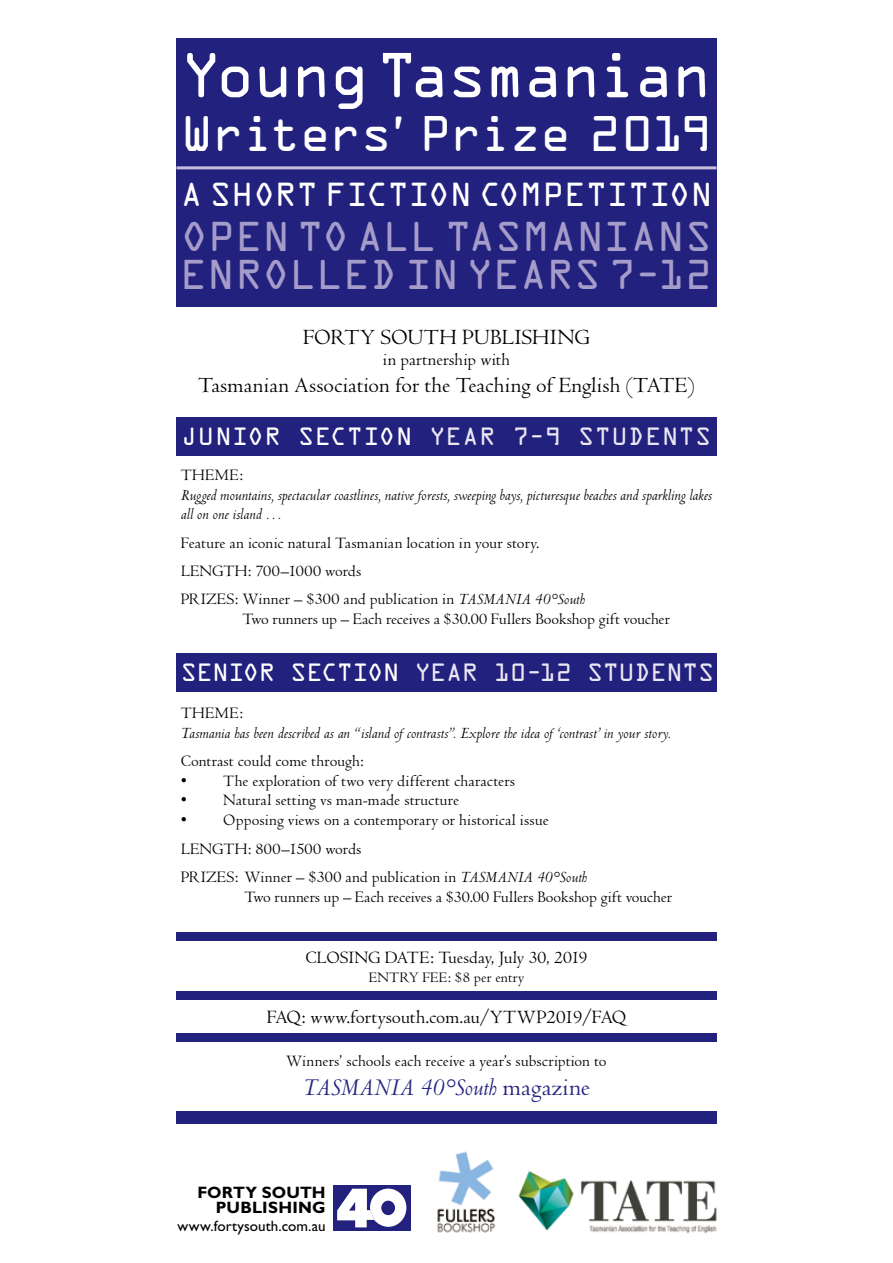
<style>
.page{position:relative;width:893px;height:1263px;background:#fff}
.page>*{position:absolute;margin:0;border:0;box-sizing:border-box;transform-origin:0 0}
.t1{font:57px "OCRA Std";letter-spacing:-.055em;color:#fff}
.t2{font:45px "OCRA Std";letter-spacing:-.045em;color:#fff}
.t3{font:37.5px/37.5px "OCRA Std";letter-spacing:-.005em;color:#a59cca}
.t4{font:30px "OCRA Std";letter-spacing:-.015em;color:#fff}
.t5{font:italic 25.5px "Centaur";letter-spacing:-.005em;color:#23217e}
.t6{font:22.5px "Centaur";letter-spacing:.005em;color:#000}
.t7{font:22.5px "OCRA Std";letter-spacing:-.02em;color:#eae7f3}
.t8{font:22.5px "OCRA Std";letter-spacing:.02em;color:#eae7f3}
.t9{font:19.5px "Centaur";letter-spacing:-.01em;color:#000}
.t10{font:18px "Centaur";color:#000}
.t11{font:16.5px/28.3px "Centaur";letter-spacing:.005em;color:#000}
.t12{font:italic 16.5px/19.8px "Centaur";color:#000}
.t13{font:700 16.5px/15px "Gentle Sans";letter-spacing:.01em;color:#000;text-align:right}
.t14{font:15px "Gentle Sans";letter-spacing:.005em;color:#000}
.t15{font:15px "Centaur";letter-spacing:.01em;color:#000}
.s1{color:#fff}
.s2{font-style:italic}
.s3{font-style:normal}
</style>
<div class="page">
<div style="left:176px;top:653px;width:540px;height:39px;background:#23217e"></div>
<div style="left:176px;top:417px;width:540px;height:39px;background:#23217e"></div>
<div style="left:176px;top:39px;width:540px;height:268px;background:#23217e"></div>
<hr style="left:176px;top:166px;width:540px;height:3px;background:#c6bedd">
<div style="left:176px;top:932px;width:540px;height:9px;background:#23217e"></div>
<div style="left:176px;top:991px;width:540px;height:9px;background:#23217e"></div>
<div style="left:176px;top:1111px;width:540px;height:13px;background:#23217e"></div>
<div style="left:176px;top:1033px;width:540px;height:8px;background:#23217e"></div>
<div style="left:333px;top:1185px;width:78px;height:46px;background:#23217e"></div>
<svg style="left:337px;top:1188px;width:69px;height:39px"></svg>
<img style="left:437px;top:1151px;width:59px;height:82px">
<img style="left:518px;top:1170px;width:199px;height:64px">
<h1 class="t1" style="left:181px;top:50px;width:533px">YOUNG TASMANIAN</h1>
<h2 class="t2" style="left:181px;top:114px;width:533px">WRITERS<sup>’</sup> PRIZE 2019</h2>
<h3 class="t4" style="left:181px;top:181px;width:533px">A SHORT FICTION COMPETITION</h3>
<h3 class="t3" style="left:181px;top:221px;width:533px">OPEN TO ALL TASMANIANS<br>ENROLLED IN YEARS 7–12</h3>
<h3 class="t6" style="left:303px;top:324px;width:288px">Forty South Publishing</h3>
<p class="t10" style="left:383px;top:350px;width:129px">in partnership with</p>
<h3 class="t6" style="left:198px;top:373px;width:498px">Tasmanian Association for the Teaching of English (TATE)</h3>
<h3 class="t8" style="left:181px;top:426px;width:532px"><span class="s1">JUNIOR SECTION</span> YEAR 7–9 STUDENTS</h3>
<p class="t11" style="left:181px;top:461px;width:64px">Theme :</p>
<p class="t12" style="left:181px;top:485px;width:533px">Rugged mountains, spectacular coastlines, native forests, sweeping bays, picturesque beaches and sparkling lakes all on one island …</p>
<p class="t11" style="left:181px;top:529px;width:406px">Feature an iconic natural Tasmanian location in your story. length: 700–1000 words<br>Prizes : Winner – $300 and publication in <span class="s2">TASMANIA 40°South</span></p>
<p class="t11" style="left:242px;top:605px;width:429px">Two runners up – Each receives a $30.00 Fullers Bookshop gift voucher</p>
<h3 class="t7" style="left:181px;top:662px;width:535px"><span class="s1">SENIOR SECTION</span> YEAR 10–12 STUDENTS</h3>
<p class="t11" style="left:181px;top:699px;width:64px">Theme :</p>
<p class="t12" style="left:181px;top:723px;width:492px">Tasmania has been described as an “island of contrasts”. Explore the idea of ‘contrast’ in your story.</p>
<p class="t11" style="left:181px;top:747px;width:184px">Contrast could come through:</p>
<p class="t11" style="left:181px;top:767px;width:336px">• The exploration of two very different characters</p>
<p class="t11" style="left:181px;top:786px;width:280px">• Natural setting vs man-made structure</p>
<p class="t11" style="left:181px;top:806px;width:408px">• Opposing views on a contemporary or historical issue<br>Length: 800–1500 words<br>Prizes : Winner – $300 and publication in <span class="s2">TASMANIA 40°South</span></p>
<p class="t11" style="left:244px;top:883px;width:429px">Two runners up – Each receives a $30.00 Fullers Bookshop gift voucher</p>
<p class="t10" style="left:305px;top:948px;width:284px">Closing Date : Tuesday, July 30, 2019</p>
<p class="t15" style="left:369px;top:970px;width:157px">Entry fee : $8 per entry</p>
<p class="t9" style="left:267px;top:1006px;width:361px">FAQ: www.fortysouth.com.au/YTWP2019/FAQ</p>
<p class="t11" style="left:286px;top:1047px;width:322px">Winners’ schools each receive a year’s subscription to</p>
<h3 class="t5" style="left:303px;top:1073px;width:29px">Tasmania</h3>
<h3 class="t5" style="left:420px;top:1073px;width:172px">40°South <span class="s3">magazine</span></h3>
<p class="t13" style="left:197px;top:1185px;width:130px">FORTY SOUTH<br>PUBLISHING</p>
<p class="t14" style="left:178px;top:1217px;width:150px">www.fortysouth.com.au</p>
</div>
